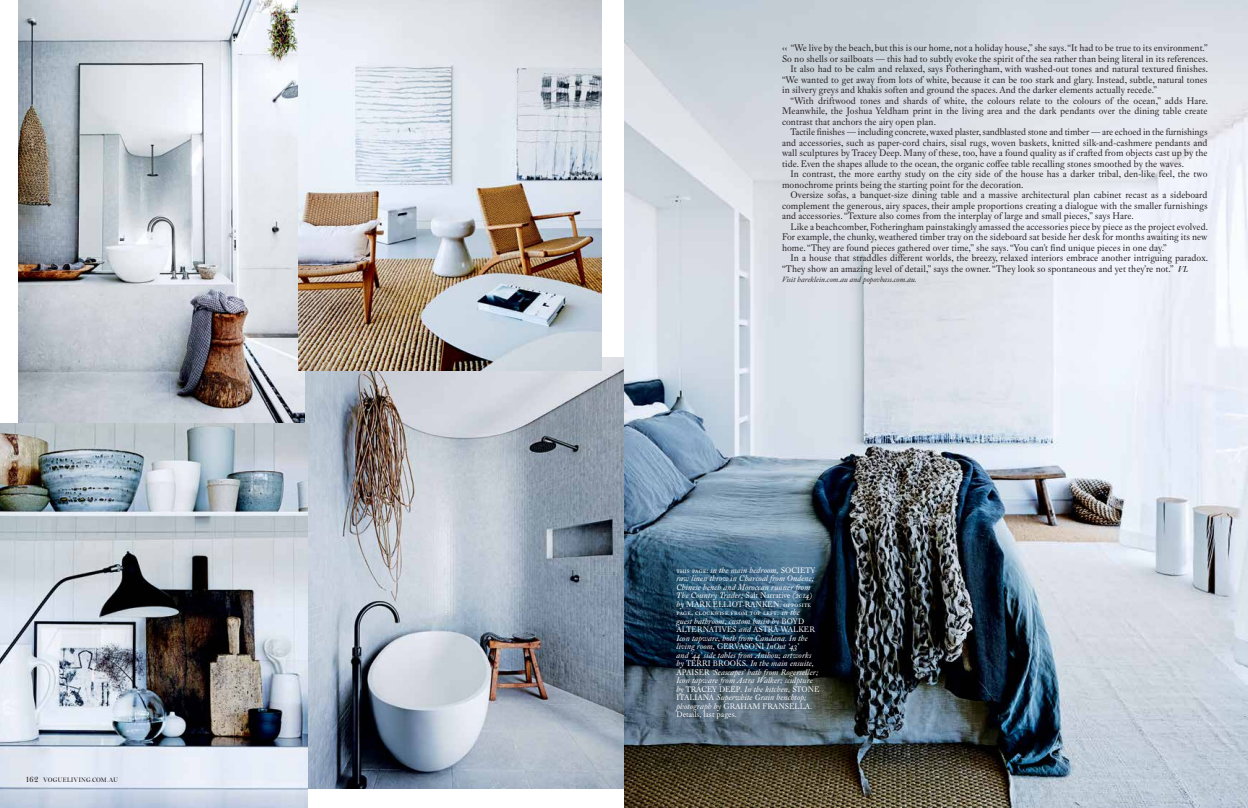
<style>
.page{position:relative;width:1248px;height:808px;background:#fff}
.page>*{position:absolute;margin:0;border:0;box-sizing:border-box;transform-origin:0 0}
.t1{font:9.5px "Fleischman BT Pro";letter-spacing:.005em;color:#231f20}
.t2{font:italic 8px/8.5px "Fleischman BT Pro";letter-spacing:.01em;color:#fff}
.t3{font:italic 7.5px "Fleischman BT Pro";letter-spacing:.005em;color:#231f20}
.t4{font:7.5px "Fleischman BT Pro";letter-spacing:.04em;color:#fff}
.t5{font:6.3px "Glanz Regular Txt";letter-spacing:.06em;color:#231f20}
.s1{font-size:7.5px}
.s2{font-family:"Glanz Regular Txt Italic";font-size:8.5px}
.s3{font-style:normal;font-size:7.5px}
.s4{font-style:normal}
.s5{font-style:italic;font-size:8px}
</style>
<div class="page">
<img style="left:18px;top:0;width:287px;height:423px">
<img style="left:305px;top:357px;width:319px;height:431px">
<img style="left:624px;top:0;width:623px;height:808px">
<img style="left:298px;top:0;width:303px;height:371px">
<img style="left:0;top:423px;width:308px;height:385px">
<p class="t5" style="left:26px;top:776px;width:93px"><span class="s1">162</span> VOGUELIVING.COM.AU</p>
<p class="t1" style="left:782px;top:42px;width:427px">‹‹ “We live by the beach, but this is our home, not a holiday house,” she says. “It had to be true to its environment.”</p>
<p class="t1" style="left:782px;top:53px;width:427px">So no shells or sailboats — this had to subtly evoke the spirit of the sea rather than being literal in its references.</p>
<p class="t1" style="left:790px;top:63px;width:419px">It also had to be calm and relaxed, says Fotheringham, with washed-out tones and natural textured finishes.</p>
<p class="t1" style="left:782px;top:74px;width:427px">“We wanted to get away from lots of white, because it can be too stark and glary. Instead, subtle, natural tones</p>
<p class="t1" style="left:782px;top:84px;width:376px">in silvery greys and khakis soften and ground the spaces. And the darker elements actually recede.”</p>
<p class="t1" style="left:790px;top:95px;width:419px">“With driftwood tones and shards of white, the colours relate to the colours of the ocean,” adds Hare.</p>
<p class="t1" style="left:782px;top:105px;width:427px">Meanwhile, the Joshua Yeldham print in the living area and the dark pendants over the dining table create</p>
<p class="t1" style="left:782px;top:116px;width:155px">contrast that anchors the airy open plan.</p>
<p class="t1" style="left:790px;top:126px;width:418px">Tactile finishes — including concrete, waxed plaster, sandblasted stone and timber — are echoed in the furnishings</p>
<p class="t1" style="left:782px;top:137px;width:427px">and accessories, such as paper-cord chairs, sisal rugs, woven baskets, knitted silk-and-cashmere pendants and</p>
<p class="t1" style="left:782px;top:147px;width:427px">wall sculptures by Tracey Deep. Many of these, too, have a found quality as if crafted from objects cast up by the</p>
<p class="t1" style="left:782px;top:158px;width:403px">tide. Even the shapes allude to the ocean, the organic coffee table recalling stones smoothed by the waves.</p>
<p class="t1" style="left:790px;top:168px;width:418px">In contrast, the more earthy study on the city side of the house has a darker tribal, den-like feel, the two</p>
<p class="t1" style="left:782px;top:179px;width:243px">monochrome prints being the starting point for the decoration.</p>
<p class="t1" style="left:790px;top:189px;width:418px">Oversize sofas, a banquet-size dining table and a massive architectural plan cabinet recast as a sideboard</p>
<p class="t1" style="left:782px;top:200px;width:427px">complement the generous, airy spaces, their ample proportions creating a dialogue with the smaller furnishings</p>
<p class="t1" style="left:782px;top:210px;width:353px">and accessories. “Texture also comes from the interplay of large and small pieces,” says Hare.</p>
<p class="t1" style="left:790px;top:221px;width:419px">Like a beachcomber, Fotheringham painstakingly amassed the accessories piece by piece as the project evolved.</p>
<p class="t1" style="left:782px;top:231px;width:427px">For example, the chunky, weathered timber tray on the sideboard sat beside her desk for months awaiting its new</p>
<p class="t1" style="left:782px;top:242px;width:386px">home. “They are found pieces gathered over time,” she says. “You can’t find unique pieces in one day.”</p>
<p class="t1" style="left:790px;top:252px;width:419px">In a house that straddles different worlds, the breezy, relaxed interiors embrace another intriguing paradox.</p>
<p class="t1" style="left:782px;top:263px;width:408px">“They show an amazing level of detail,” says the owner. “They look so spontaneous and yet they’re not.” <span class="s2">VL</span></p>
<p class="t3" style="left:782px;top:275px;width:136px">Visit hareklein.com.au and popovbass.com.au.</p>
<p class="t2" style="left:676px;top:566px;width:141px"><span class="s3">this page:</span> in the main bedroom, <span class="s4">SOCIETY </span>raw linen throw in Charcoal from Ondene; Chinese bench and Moroccan runner from The Country Trader; <span class="s4">Salt Narrative</span> (2014) by <span class="s4">MARK ELLIOT-RANKEN</span>. <span class="s3">opposite</span></p>
<p class="t4" style="left:676px;top:608px;width:125px">page, clockwise from top left: <span class="s5">in the</span></p>
<p class="t2" style="left:676px;top:617px;width:144px">guest bathroom, custom basin by <span class="s4">BOYD ALTERNATIVES</span> and <span class="s4">ASTRA WALKER </span>Icon tapware, both from Candana. In the living room, <span class="s4">GERVASONI</span> InOut ‘43’<br>and ‘44’ side tables from Anibou; artworks by <span class="s4">TERRI BROOKS</span>. In the main ensuite, <span class="s4">APAISER</span> ‘Seascapes’ bath from Rogerseller; Icon tapware from Astra Walker; sculpture by <span class="s4">TRACEY DEEP</span>. In the kitchen, <span class="s4">STONE ITALIANA</span> Superwhite Grain benchtop; photograph by <span class="s4">GRAHAM FRANSELLA</span>.<br><span class="s4">Details, last pages.</span></p>
</div>
